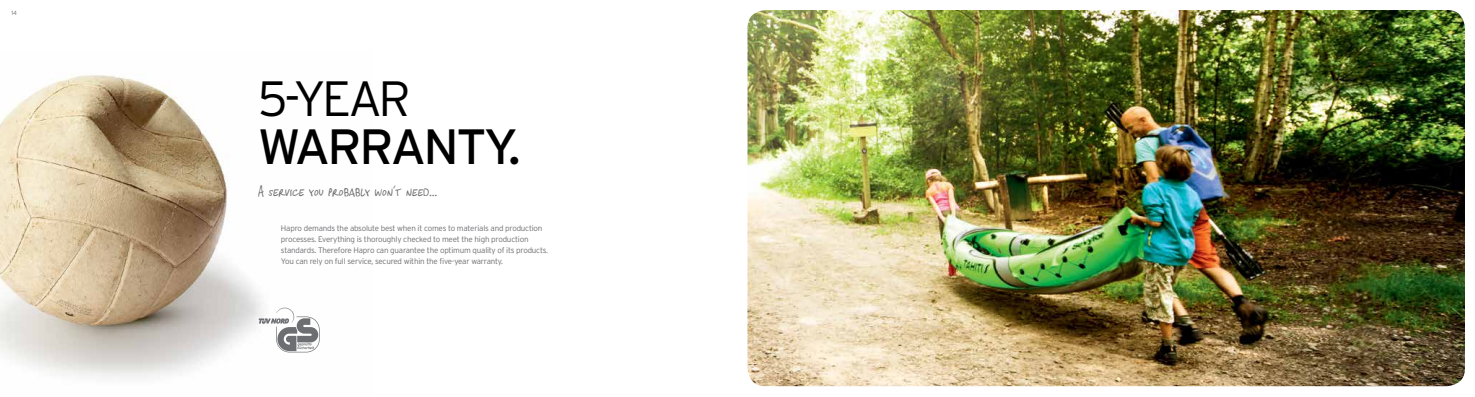
<style>
.page{position:relative;width:1475px;height:397px;background:#fff}
.page>*{position:absolute;margin:0;border:0;box-sizing:border-box;transform-origin:0 0}
.t1{font:49.5px "Interstate";letter-spacing:-.05em;color:#000}
.t2{font:300 49.5px "Interstate";color:#000}
.t3{font:16px "GFY Hey Steve";letter-spacing:-.005em;color:#6d6e71}
.t4{font:300 8px/11px "Interstate";letter-spacing:-.025em;color:#6d6e71}
.t5{font:300 6px "Interstate";color:#6d6e71}
</style>
<div class="page">
<img style="left:0;top:75px;width:309px;height:303px">
<svg style="left:258px;top:308px;width:62px;height:44px"></svg>
<img style="left:747px;top:10px;width:718px;height:377px">
<p class="t5" style="left:12px;top:10px;width:7px">14</p>
<h1 class="t2" style="left:258px;top:71px;width:120px">5-year</h1>
<h1 class="t1" style="left:258px;top:119px;width:264px">WARRANTY.</h1>
<h2 class="t3" style="left:258px;top:181px;width:181px">A service you probably won’t need...</h2>
<p class="t4" style="left:281px;top:222px;width:268px">Hapro demands the absolute best when it comes to materials and production processes. Everything is thoroughly checked to meet the high production standards. Therefore Hapro can guarantee the optimum quality of its products.<br>You can rely on full service, secured within the five-year warranty.</p>
</div>
